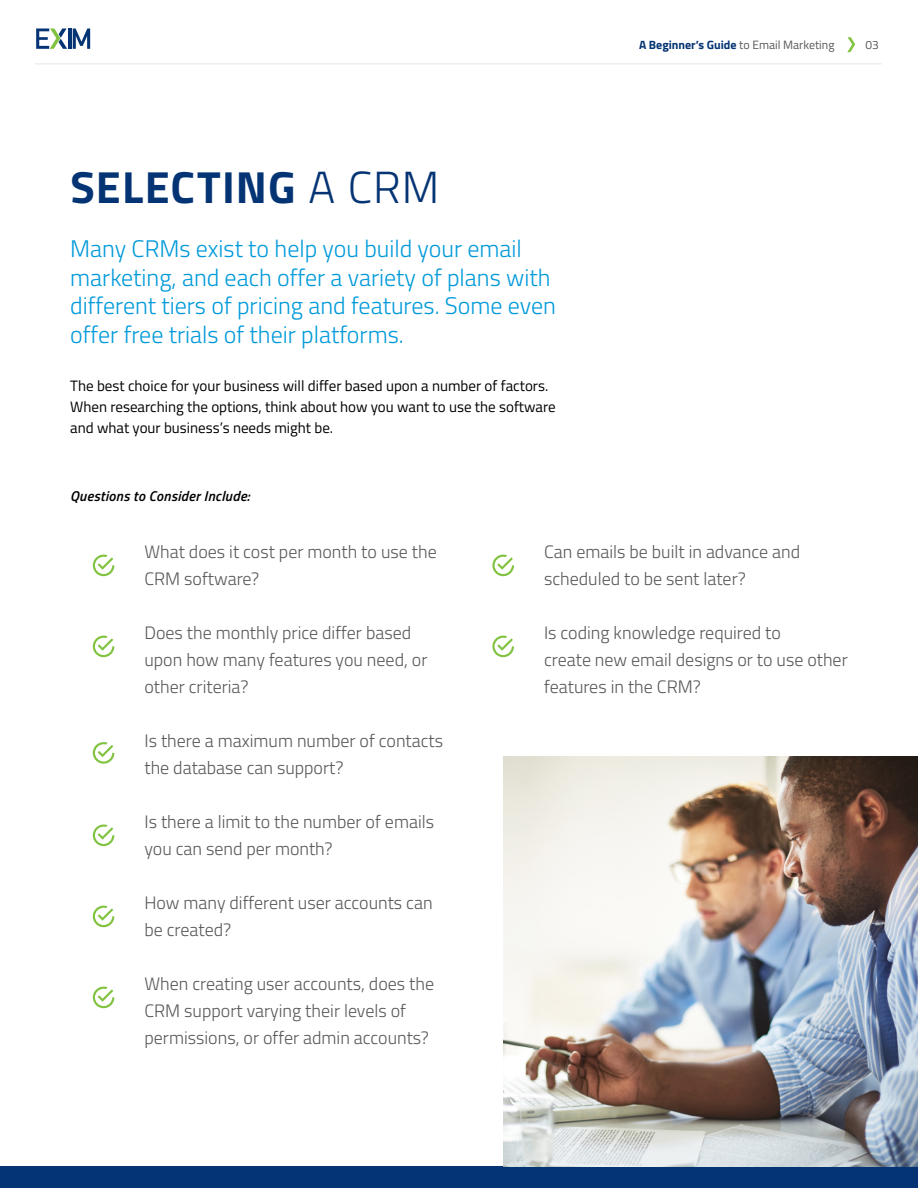
<style>
.page{position:relative;width:918px;height:1188px;background:#fff}
.page>*{position:absolute;margin:0;border:0;box-sizing:border-box;transform-origin:0 0}
.t1{font:700 45px "Titillium Web";letter-spacing:.025em;color:#053474}
.t2{font:300 24px/28.5px "Titillium Web";color:#009ada}
.t3{font:300 18px/27px "Titillium Web";color:#57585a}
.t4{font:15px/21px "Titillium Web";color:#000}
.t5{font:italic 600 14.25px "Titillium Web";letter-spacing:.02em;color:#000}
.t6{font:700 12px "Titillium Web";color:#053474}
.t7{font:12px "Titillium Web";color:#57585a}
.s1{font-weight:300}
.s2{font-weight:400;color:#57585a}
</style>
<div class="page">
<div style="left:0;top:1166px;width:918px;height:22px;background:#053474"></div>
<svg style="left:847px;top:37px;width:8px;height:15px"></svg>
<hr style="left:35px;top:63px;width:847px;height:2px;background:#e6e7e9">
<hr style="left:68px;top:28px;width:3px;height:21px;background:#053474">
<svg style="left:73px;top:28px;width:17px;height:21px"></svg>
<svg style="left:36px;top:28px;width:31px;height:21px"></svg>
<svg style="left:93px;top:555px;width:21px;height:21px"></svg>
<svg style="left:492px;top:555px;width:22px;height:21px"></svg>
<svg style="left:93px;top:636px;width:21px;height:21px"></svg>
<svg style="left:492px;top:636px;width:22px;height:21px"></svg>
<svg style="left:93px;top:742px;width:21px;height:22px"></svg>
<svg style="left:93px;top:825px;width:21px;height:21px"></svg>
<svg style="left:93px;top:906px;width:21px;height:21px"></svg>
<svg style="left:93px;top:987px;width:21px;height:21px"></svg>
<img style="left:503px;top:756px;width:415px;height:410px">
<h2 class="t1" style="left:70px;top:153px;width:370px">SELECTING <span class="s1">A CRM</span></h2>
<p class="t2" style="left:70px;top:233px;width:487px">Many CRMs exist to help you build your email marketing, and each offer a variety of plans with different tiers of pricing and features. Some even offer free trials of their platforms.</p>
<p class="t4" style="left:70px;top:374px;width:487px">The best choice for your business will differ based upon a number of factors.<br>When researching the options, think about how you want to use the software and what your business’s needs might be.</p>
<h3 class="t5" style="left:70px;top:485px;width:181px">Questions to Consider Include:</h3>
<p class="t6" style="left:639px;top:36px;width:197px">A Beginner’s Guide <span class="s2">to Email Marketing</span></p>
<p class="t7" style="left:866px;top:36px;width:15px">03</p>
<p class="t3" style="left:144px;top:538px;width:294px">What does it cost per month to use the<br>CRM software?</p>
<p class="t3" style="left:144px;top:619px;width:285px">Does the monthly price differ based upon how many features you need, or other criteria?</p>
<p class="t3" style="left:144px;top:727px;width:300px">Is there a maximum number of contacts the database can support?</p>
<p class="t3" style="left:144px;top:808px;width:291px">Is there a limit to the number of emails you can send per month?</p>
<p class="t3" style="left:144px;top:889px;width:290px">How many different user accounts can be created?</p>
<p class="t3" style="left:144px;top:970px;width:291px">When creating user accounts, does the<br>CRM support varying their levels of permissions, or offer admin accounts?</p>
<p class="t3" style="left:544px;top:538px;width:258px">Can emails be built in advance and scheduled to be sent later?</p>
<p class="t3" style="left:544px;top:619px;width:305px">Is coding knowledge required to<br>create new email designs or to use other features in the CRM?</p>
</div>
